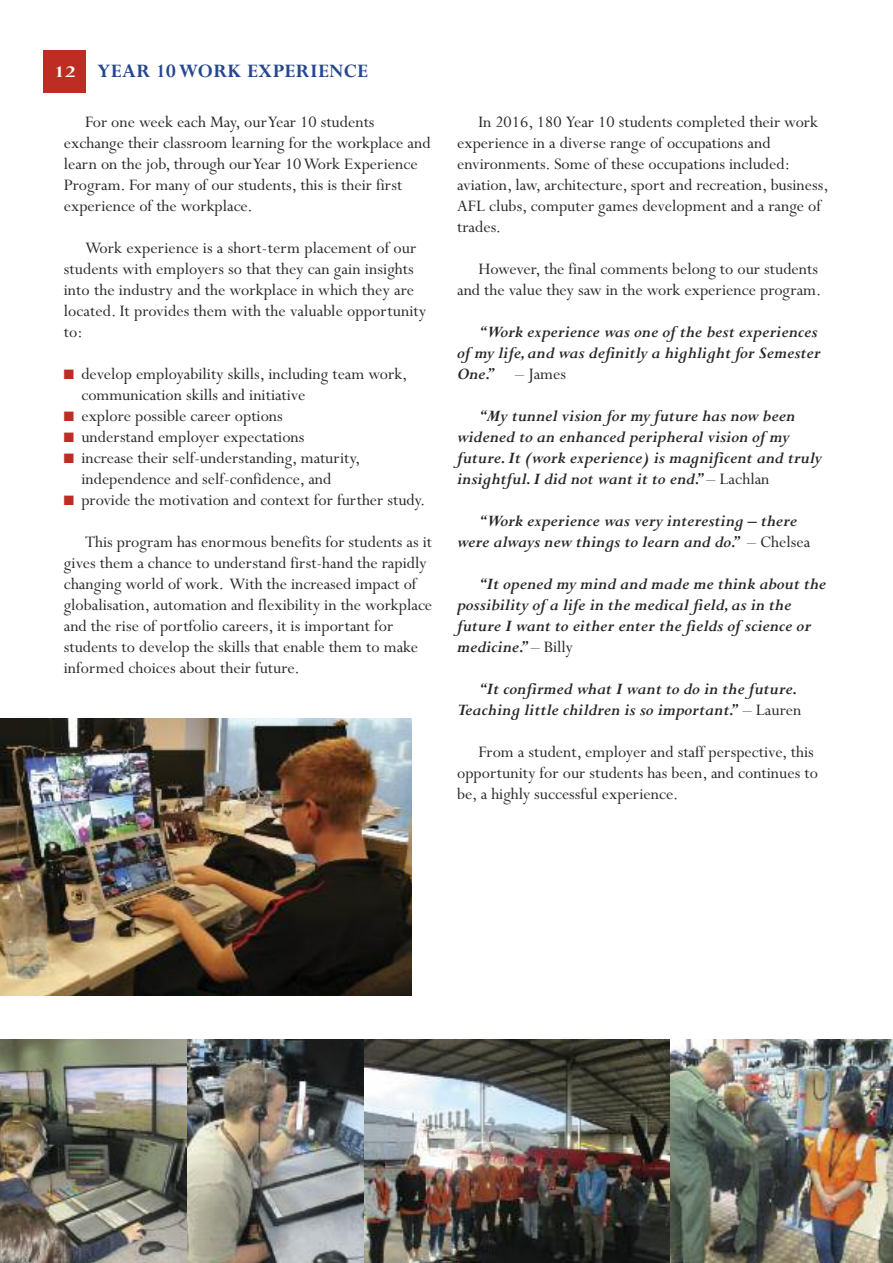
<style>
.page{position:relative;width:893px;height:1263px;background:#fff}
.page>*{position:absolute;margin:0;border:0;box-sizing:border-box;transform-origin:0 0}
.t1{font:700 21px "Perpetua";letter-spacing:.025em;color:#25478b}
.t2{font:18px/21px "Perpetua";color:#272526}
.t3{font:italic 700 18px/21px "Perpetua";color:#272526}
.s1{font-size:18px;color:#fff}
.s2{color:#bd2d24}
.s3{font-weight:400;font-style:normal}
.s4{font-weight:400}
</style>
<div class="page">
<div style="left:44px;top:50px;width:42px;height:42px;background:#bd2d24"></div>
<img style="left:0;top:718px;width:412px;height:278px">
<img style="left:0;top:1040px;width:187px;height:223px">
<img style="left:187px;top:1040px;width:178px;height:223px">
<img style="left:669px;top:1040px;width:224px;height:223px">
<img style="left:365px;top:1040px;width:304px;height:223px">
<p class="t1" style="left:54px;top:57px;width:315px"><span class="s1">12</span> YEAR 10WORK EXPERIENCE</p>
<p class="t2" style="left:64px;top:110px;width:368px;text-indent:21px">For one week each May, ourYear 10 students exchange their classroom learning for the workplace and learn on the job, through ourYear 10Work Experience Program. For many of our students, this is their first experience of the workplace.</p>
<p class="t2" style="left:64px;top:236px;width:364px;text-indent:21px">Work experience is a short-term placement of our students with employers so that they can gain insights into the industry and the workplace in which they are located. It provides them with the valuable opportunity to:</p>
<p class="t2" style="left:81px;top:362px;width:328px;text-indent:-18px"><span class="s2">■</span> develop employability skills, including team work, communication skills and initiative</p>
<p class="t2" style="left:64px;top:404px;width:221px"><span class="s2">■</span> explore possible career options</p>
<p class="t2" style="left:64px;top:425px;width:242px"><span class="s2">■</span> understand employer expectations</p>
<p class="t2" style="left:81px;top:446px;width:281px;text-indent:-18px"><span class="s2">■</span> increase their self-understanding, maturity, independence and self-confidence, and</p>
<p class="t2" style="left:64px;top:488px;width:363px"><span class="s2">■</span> provide the motivation and context for further study.</p>
<p class="t2" style="left:64px;top:530px;width:370px;text-indent:21px">This program has enormous benefits for students as it gives them a chance to understand first-hand the rapidly changing world of work. With the increased impact of globalisation, automation and flexibility in the workplace and the rise of portfolio careers, it is important for students to develop the skills that enable them to make informed choices about their future.</p>
<p class="t2" style="left:457px;top:110px;width:373px;text-indent:21px">In 2016, 180 Year 10 students completed their work experience in a diverse range of occupations and environments. Some of these occupations included: aviation, law, architecture, sport and recreation, business, AFL clubs, computer games development and a range of trades.</p>
<p class="t2" style="left:457px;top:257px;width:366px;text-align:right">However, the final comments belong to our students and the value they saw in the work experience program.</p>
<p class="t3" style="left:457px;top:320px;width:365px;text-indent:21px">“Work experience was one of the best experiences of my life,and was definitly a highlight for Semester<br>One.” <span class="s3">– James</span></p>
<p class="t3" style="left:457px;top:404px;width:366px;text-indent:21px">“My tunnel vision for my future has now been widened to an enhanced peripheral vision of my future.It (work experience) is magnificent and truly insightful.I did not want it to end.” <span class="s4">–</span> <span class="s3">Lachlan</span></p>
<p class="t3" style="left:457px;top:509px;width:355px;text-align:center">“Work experience was very interesting – there were always new things to learn and do.” <span class="s3">– Chelsea</span></p>
<p class="t3" style="left:457px;top:572px;width:371px;text-indent:21px">“It opened my mind and made me think about the possibility of a life in the medical field,as in the future I want to either enter the fields of science or medicine.” <span class="s3">– Billy</span></p>
<p class="t3" style="left:457px;top:677px;width:346px;text-align:right">“It confirmed what I want to do in the future.<br>Teaching little children is so important.” <span class="s3">– Lauren</span></p>
<p class="t2" style="left:457px;top:740px;width:362px;text-indent:21px">From a student, employer and staff perspective, this opportunity for our students has been, and continues to be, a highly successful experience.</p>
</div>
